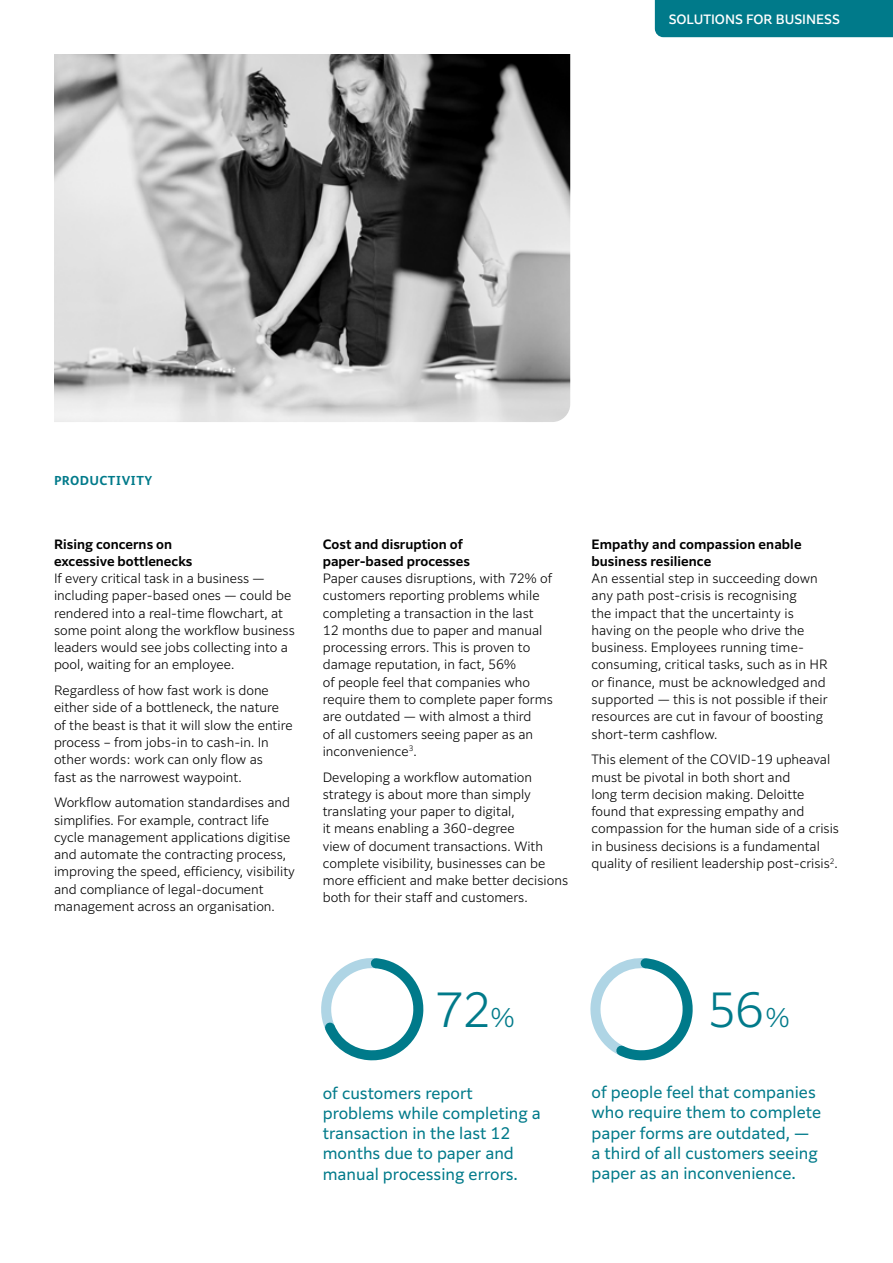
<style>
.page{position:relative;width:893px;height:1263px;background:#fff}
.page>*{position:absolute;margin:0;border:0;box-sizing:border-box;transform-origin:0 0}
.t1{font:300 46.5px "Clarimo UDPE";color:#007a8a}
.t2{font:15.75px/20.2px "Clarimo UDPE";color:#007a8a}
.t3{font:700 15px "Xerox Sans Expert";letter-spacing:.025em;color:#007a8a}
.t4{font:300 12.75px/17.2px "Clarimo UDPE";color:#000}
.t5{font:600 12.75px/17.2px "Clarimo UDPE";color:#000}
.t6{font:500 12.75px "Clarimo UDPE";color:#fff}
.s1{font-size:25.5px}
</style>
<div class="page">
<img style="left:54px;top:54px;width:516px;height:368px">
<svg style="left:590px;top:958px;width:103px;height:103px"></svg>
<svg style="left:321px;top:958px;width:103px;height:103px"></svg>
<div style="left:655px;top:0;width:238px;height:37px;background:#007a8a"></div>
<p class="t6" style="left:669px;top:9px;width:173px">SOLUTIONS FOR BUSINESS</p>
<p class="t3" style="left:54px;top:474px;width:100px">PRODUCTIVITY</p>
<p class="t5" style="left:54px;top:534px;width:140px">Rising concerns on excessive bottlenecks</p>
<p class="t4" style="left:54px;top:569px;width:242px">If every critical task in a business — including paper-based ones — could be rendered into a real-time flowchart, at some point along the workflow business leaders would see jobs collecting into a pool, waiting for an employee.</p>
<p class="t4" style="left:54px;top:681px;width:240px">Regardless of how fast work is done either side of a bottleneck, the nature of the beast is that it will slow the entire process – from jobs-in to cash-in. In other words: work can only flow as<br>fast as the narrowest waypoint.</p>
<p class="t4" style="left:54px;top:793px;width:242px">Workflow automation standardises and simplifies. For example, contract life cycle management applications digitise and automate the contracting process, improving the speed, efficiency, visibility and compliance of legal-document management across an organisation.</p>
<p class="t5" style="left:323px;top:534px;width:149px">Cost and disruption of paper-based processes</p>
<p class="t4" style="left:323px;top:569px;width:232px">Paper causes disruptions, with 72% of customers reporting problems while completing a transaction in the last 12 months due to paper and manual processing errors. This is proven to damage reputation, in fact, 56%<br>of people feel that companies who require them to complete paper forms are outdated — with almost a third<br>of all customers seeing paper as an inconvenience<sup>3</sup>.</p>
<p class="t4" style="left:323px;top:767px;width:247px">Developing a workflow automation strategy is about more than simply translating your paper to digital,<br>it means enabling a 360-degree<br>view of document transactions. With complete visibility, businesses can be more efficient and make better decisions both for their staff and customers.</p>
<p class="t5" style="left:591px;top:534px;width:212px">Empathy and compassion enable business resilience</p>
<p class="t4" style="left:591px;top:569px;width:238px">An essential step in succeeding down any path post-crisis is recognising<br>the impact that the uncertainty is having on the people who drive the business. Employees running time&shy;consuming, critical tasks, such as in HR or finance, must be acknowledged and supported — this is not possible if their resources are cut in favour of boosting short-term cashflow.</p>
<p class="t4" style="left:591px;top:750px;width:249px">This element of the COVID-19 upheaval must be pivotal in both short and<br>long term decision making. Deloitte found that expressing empathy and compassion for the human side of a crisis in business decisions is a fundamental quality of resilient leadership post-crisis<sup>2</sup>.</p>
<h1 class="t1" style="left:434px;top:973px;width:82px">72<span class="s1">%</span></h1>
<p class="t2" style="left:323px;top:1081px;width:220px">of customers report problems while completing a transaction in the last 12 months due to paper and manual processing errors.</p>
<h1 class="t1" style="left:707px;top:973px;width:84px">56<span class="s1">%</span></h1>
<p class="t2" style="left:591px;top:1081px;width:231px">of people feel that companies who require them to complete paper forms are outdated, — a third of all customers seeing paper as an inconvenience.</p>
</div>
